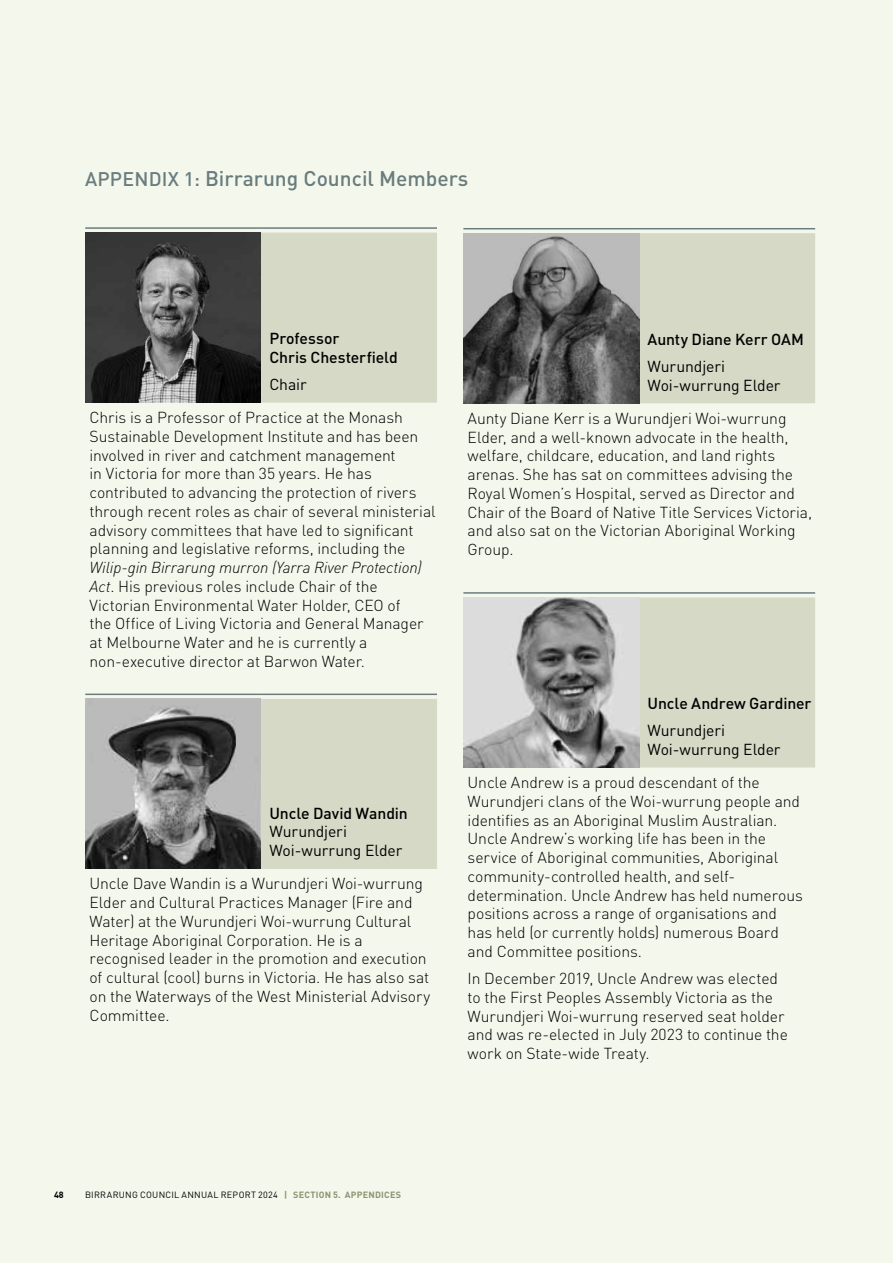
<style>
.page{position:relative;width:893px;height:1263px;background:#f4f8ec}
.page>*{position:absolute;margin:0;border:0;box-sizing:border-box;transform-origin:0 0}
.H3_-_14_14pt_Light{font:500 21px "DINOT";color:#6a7c7e}
.Body_Text_Plain{font:300 15.75px/18.8px "DINOT";letter-spacing:-.005em;color:#000}
.Body_-_semi_bold{font:15.75px/18.8px "DINOT";letter-spacing:-.005em;color:#000}
.Body_-_semi_bold-2{font:500 15.75px/18.8px "DINOT";letter-spacing:-.005em;color:#000}
.t1{font:9px "DINOT";letter-spacing:.03em;color:#000}
.t2{font:700 9px "DINOT";color:#000}
.s1{font-size:19.5px}
.s2{font-style:italic}
.s3{font-weight:500}
.s4{font-weight:700;color:#8d9271}
</style>
<div class="page">
<div style="left:261px;top:233px;width:176px;height:170px;background:#d7d9c7"></div>
<hr style="left:85px;top:227px;width:176px;height:2px;background:#6a7c7e">
<hr style="left:261px;top:227px;width:176px;height:2px;background:#6a7c7e">
<img style="left:85px;top:233px;width:176px;height:170px">
<div style="left:261px;top:699px;width:176px;height:170px;background:#d7d9c7"></div>
<hr style="left:85px;top:693px;width:176px;height:2px;background:#6a7c7e">
<hr style="left:261px;top:693px;width:176px;height:2px;background:#6a7c7e">
<img style="left:85px;top:699px;width:176px;height:170px">
<div style="left:639px;top:233px;width:176px;height:170px;background:#d7d9c7"></div>
<hr style="left:463px;top:228px;width:176px;height:1px;background:#6a7c7e">
<hr style="left:639px;top:228px;width:176px;height:1px;background:#6a7c7e">
<img style="left:463px;top:233px;width:176px;height:170px">
<div style="left:639px;top:597px;width:176px;height:170px;background:#d7d9c7"></div>
<hr style="left:463px;top:592px;width:176px;height:2px;background:#6a7c7e">
<hr style="left:639px;top:592px;width:176px;height:2px;background:#6a7c7e">
<img style="left:463px;top:597px;width:176px;height:170px">
<p class="H3_-_14_14pt_Light" style="left:85px;top:165px;width:385px"><span class="s1">APPENDIX 1:</span> Birrarung Council Members</p>
<p class="Body_-_semi_bold-2" style="left:269px;top:328px;width:130px">Professor<br>Chris Chesterfield</p>
<p class="Body_-_semi_bold" style="left:269px;top:375px;width:39px">Chair</p>
<p class="Body_Text_Plain" style="left:90px;top:408px;width:348px">Chris is a Professor of Practice at the Monash Sustainable Development Institute and has been involved in river and catchment management<br>in Victoria for more than 35 years. He has contributed to advancing the protection of rivers through recent roles as chair of several ministerial advisory committees that have led to significant planning and legislative reforms, including the <span class="s2">Wilip-gin Birrarung murron (Yarra River Protection)<br>Act</span>. His previous roles include Chair of the Victorian Environmental Water Holder, CEO of<br>the Office of Living Victoria and General Manager at Melbourne Water and he is currently a non-executive director at Barwon Water.</p>
<p class="Body_-_semi_bold" style="left:269px;top:803px;width:140px"><span class="s3">Uncle David Wandin<br></span>Wurundjeri<br>Woi-wurrung Elder</p>
<p class="Body_Text_Plain" style="left:90px;top:874px;width:342px">Uncle Dave Wandin is a Wurundjeri Woi-wurrung Elder and Cultural Practices Manager (Fire and Water) at the Wurundjeri Woi-wurrung Cultural Heritage Aboriginal Corporation. He is a recognised leader in the promotion and execution of cultural (cool) burns in Victoria. He has also sat on the Waterways of the West Ministerial Advisory Committee.</p>
<p class="Body_-_semi_bold-2" style="left:648px;top:329px;width:158px">Aunty Diane Kerr OAM</p>
<p class="Body_-_semi_bold" style="left:648px;top:356px;width:135px">Wurundjeri<br>Woi-wurrung Elder</p>
<p class="Body_Text_Plain" style="left:468px;top:409px;width:346px">Aunty Diane Kerr is a Wurundjeri Woi-wurrung Elder, and a well-known advocate in the health, welfare, childcare, education, and land rights arenas. She has sat on committees advising the Royal Women’s Hospital, served as Director and Chair of the Board of Native Title Services Victoria, and also sat on the Victorian Aboriginal Working Group.</p>
<p class="Body_-_semi_bold-2" style="left:648px;top:693px;width:165px">Uncle Andrew Gardiner</p>
<p class="Body_-_semi_bold" style="left:648px;top:721px;width:135px">Wurundjeri<br>Woi-wurrung Elder</p>
<p class="Body_Text_Plain" style="left:468px;top:773px;width:337px">Uncle Andrew is a proud descendant of the Wurundjeri clans of the Woi-wurrung people and identifies as an Aboriginal Muslim Australian.<br>Uncle Andrew’s working life has been in the service of Aboriginal communities, Aboriginal community-controlled health, and self&shy;determination. Uncle Andrew has held numerous positions across a range of organisations and has held (or currently holds) numerous Board and Committee positions.</p>
<p class="Body_Text_Plain" style="left:468px;top:969px;width:322px">In December 2019, Uncle Andrew was elected to the First Peoples Assembly Victoria as the Wurundjeri Woi-wurrung reserved seat holder and was re-elected in July 2023 to continue the work on State-wide Treaty.</p>
<p class="t2" style="left:54px;top:1188px;width:11px">48</p>
<p class="t1" style="left:85px;top:1189px;width:318px">BIRRARUNG COUNCIL ANNUAL REPORT 2024 <span class="s4">| SECTION 5. APPENDICES</span></p>
</div>
